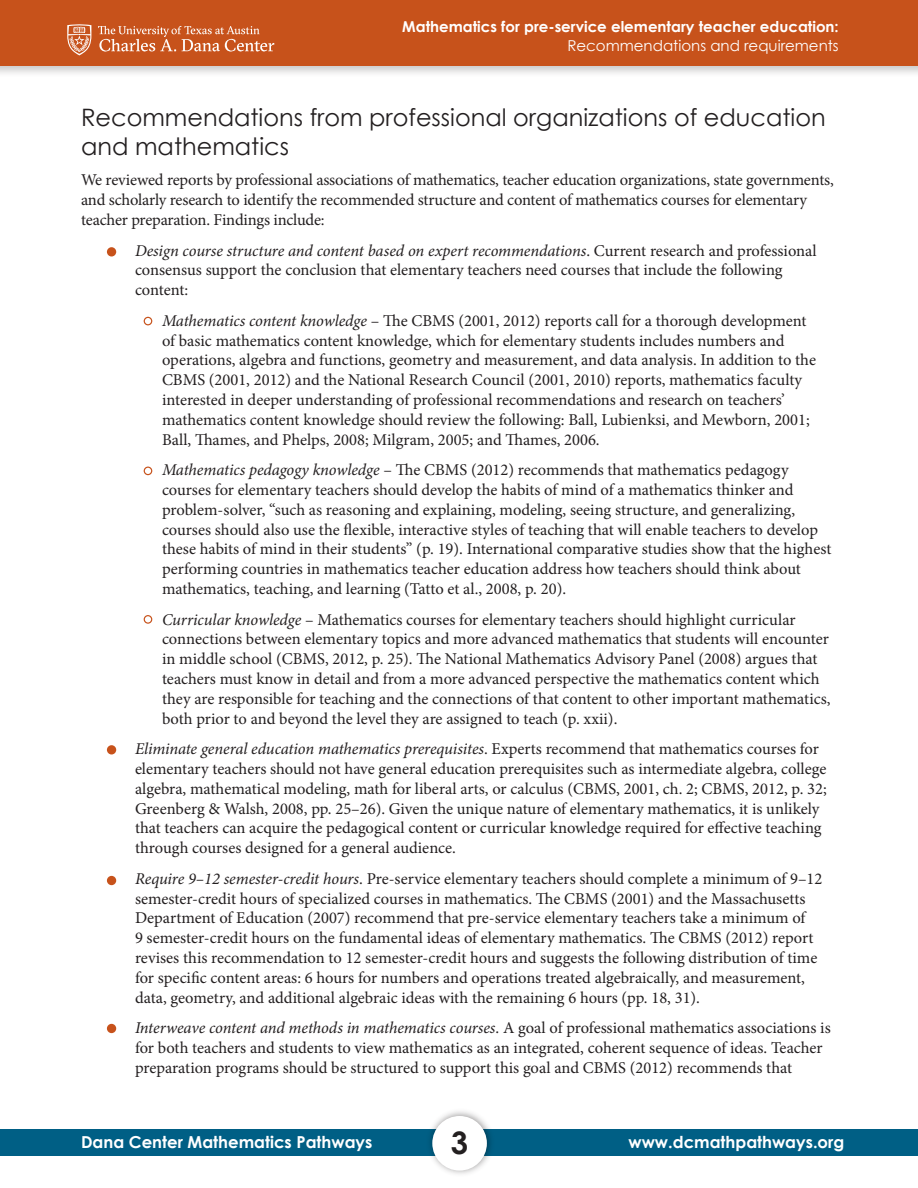
<style>
.page{position:relative;width:918px;height:1188px;background:#fff}
.page>*{position:absolute;margin:0;border:0;box-sizing:border-box;transform-origin:0 0}
.t1{font:700 31.05px "Century Gothic";color:#231f20}
.t2{font:24px/28.8px "Century Gothic";color:#231f20}
.t3{font:16.5px/19.8px "Minion Pro";letter-spacing:-.005em;color:#231f20}
.t4{font:700 16.5px "Century Gothic";color:#fff}
.t5{font:700 15px "Century Gothic";color:#fff}
.t6{font:15px "Century Gothic";color:#fff}
.s1{font-style:italic}
</style>
<div class="page">
<div style="left:0;top:1130px;width:918px;height:26px;background:#005f85"></div>
<div style="left:107px;top:247px;width:9px;height:9px;background:#c7521b;border-radius:50%"></div>
<div style="left:107px;top:745px;width:9px;height:9px;background:#c7521b;border-radius:50%"></div>
<div style="left:144px;top:317px;width:8px;height:8px;border:1px solid #c7521b;border-radius:50%"></div>
<div style="left:144px;top:467px;width:8px;height:8px;border:1px solid #c7521b;border-radius:50%"></div>
<div style="left:107px;top:876px;width:9px;height:9px;background:#c7521b;border-radius:50%"></div>
<div style="left:107px;top:1024px;width:9px;height:9px;background:#c7521b;border-radius:50%"></div>
<img style="left:423px;top:1111px;width:74px;height:63px">
<div style="left:432px;top:1116px;width:55px;height:55px;background:#fff;border-radius:50%"></div>
<div style="left:0;top:0;width:918px;height:79px;background:#231f20;opacity:.25"></div>
<div style="left:0;top:0;width:918px;height:66px;background:#c7521b"></div>
<div style="left:144px;top:615px;width:8px;height:9px;border:1px solid #c7521b;border-radius:50%"></div>
<svg style="left:67px;top:24px;width:24px;height:31px"></svg>
<svg style="left:98px;top:26px;width:176px;height:26px"></svg>
<p class="t5" style="left:402px;top:17px;width:438px">Mathematics for pre-service elementary teacher education:</p>
<p class="t6" style="left:567px;top:37px;width:273px">Recommendations and requirements</p>
<p class="t2" style="left:81px;top:103px;width:746px">Recommendations from professional organizations of education and mathematics</p>
<p class="t3" style="left:81px;top:170px;width:754px">We reviewed reports by professional associations of mathematics, teacher education organizations, state governments, and scholarly research to identify the recommended structure and content of mathematics courses for elementary teacher preparation. Findings include:</p>
<p class="t3" style="left:135px;top:241px;width:683px;text-indent:-27px"><span class="s1">• Design course structure and content based on expert recommendations</span>. Current research and professional consensus support the conclusion that elementary teachers need courses that include the following content:</p>
<p class="t3" style="left:162px;top:311px;width:656px"><span class="s1">Mathematics content knowledge</span> – The CBMS (2001, 2012) reports call for a thorough development of basic mathematics content knowledge, which for elementary students includes numbers and operations, algebra and functions, geometry and measurement, and data analysis. In addition to the CBMS (2001, 2012) and the National Research Council (2001, 2010) reports, mathematics faculty interested in deeper understanding of professional recommendations and research on teachers’ mathematics content knowledge should review the following: Ball, Lubienksi, and Mewborn, 2001; Ball, Thames, and Phelps, 2008; Milgram, 2005; and Thames, 2006.</p>
<p class="t3" style="left:162px;top:460px;width:671px"><span class="s1">Mathematics pedagogy knowledge</span> – The CBMS (2012) recommends that mathematics pedagogy courses for elementary teachers should develop the habits of mind of a mathematics thinker and problem-solver, “such as reasoning and explaining, modeling, seeing structure, and generalizing, courses should also use the flexible, interactive styles of teaching that will enable teachers to develop these habits of mind in their students” (p. 19). International comparative studies show that the highest performing countries in mathematics teacher education address how teachers should think about mathematics, teaching, and learning (Tatto et al., 2008, p. 20).</p>
<p class="t3" style="left:162px;top:610px;width:670px"><span class="s1">Curricular knowledge</span> – Mathematics courses for elementary teachers should highlight curricular connections between elementary topics and more advanced mathematics that students will encounter in middle school (CBMS, 2012, p. 25). The National Mathematics Advisory Panel (2008) argues that teachers must know in detail and from a more advanced perspective the mathematics content which they are responsible for teaching and the connections of that content to other important mathematics, both prior to and beyond the level they are assigned to teach (p. xxii).</p>
<p class="t3" style="left:135px;top:739px;width:693px;text-indent:-27px"><span class="s1">• Eliminate general education mathematics prerequisites</span>. Experts recommend that mathematics courses for elementary teachers should not have general education prerequisites such as intermediate algebra, college algebra, mathematical modeling, math for liberal arts, or calculus (CBMS, 2001, ch. 2; CBMS, 2012, p. 32; Greenberg &amp; Walsh, 2008, pp. 25–26). Given the unique nature of elementary mathematics, it is unlikely that teachers can acquire the pedagogical content or curricular knowledge required for effective teaching through courses designed for a general audience.</p>
<p class="t3" style="left:135px;top:869px;width:689px;text-indent:-27px"><span class="s1">• Require 9–12 semester-credit hours</span>. Pre-service elementary teachers should complete a minimum of 9–12 semester-credit hours of specialized courses in mathematics. The CBMS (2001) and the Massachusetts Department of Education (2007) recommend that pre-service elementary teachers take a minimum of<br>9 semester-credit hours on the fundamental ideas of elementary mathematics. The CBMS (2012) report revises this recommendation to 12 semester-credit hours and suggests the following distribution of time for specific content areas: 6 hours for numbers and operations treated algebraically, and measurement, data, geometry, and additional algebraic ideas with the remaining 6 hours (pp. 18, 31).</p>
<p class="t3" style="left:135px;top:1018px;width:697px;text-indent:-27px"><span class="s1">• Interweave content and methods in mathematics courses</span>. A goal of professional mathematics associations is for both teachers and students to view mathematics as an integrated, coherent sequence of ideas. Teacher preparation programs should be structured to support this goal and CBMS (2012) recommends that</p>
<p class="t4" style="left:81px;top:1131px;width:293px">Dana Center Mathematics Pathways</p>
<p class="t1" style="left:451px;top:1123px;width:19px">3</p>
<p class="t4" style="left:629px;top:1131px;width:217px">www.dcmathpathways.org</p>
</div>
